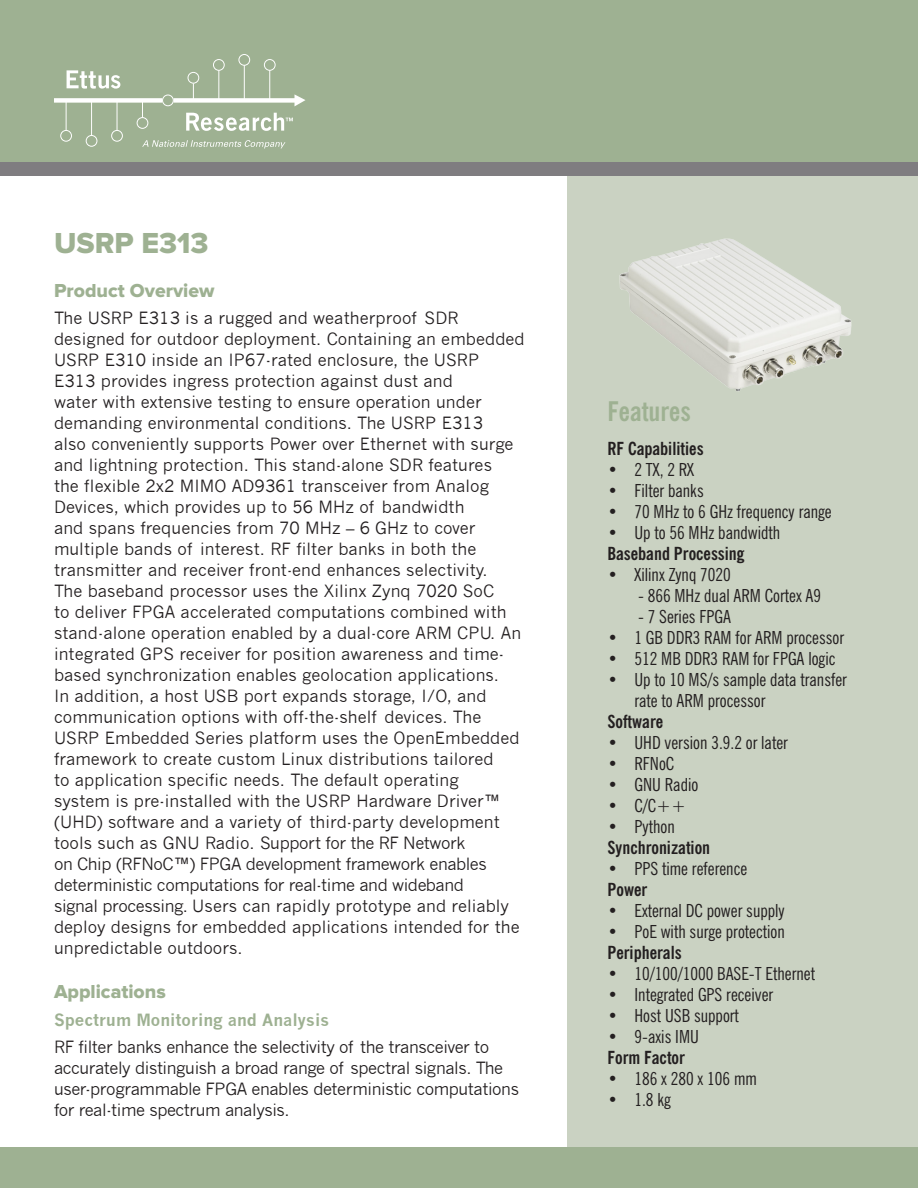
<style>
.page{position:relative;width:918px;height:1188px;background:#fff}
.page>*{position:absolute;margin:0;border:0;box-sizing:border-box;transform-origin:0 0}
.t1{font:30px "Proxima Nova Extrabld";color:#9eb192}
.t2{font:700 condensed 27px "News Gothic BT";color:#9eb192}
.t3{font:19.5px "Proxima Nova Extrabld";color:#9eb192}
.t4{font:condensed 18px/21px "News Gothic BT";color:#231f20}
.t5{font:700 condensed 18px "News Gothic BT";color:#231f20}
.t6{font:16.5px/21px "News Gothic";letter-spacing:.005em;color:#231f20}
.t7{font:16.5px/21px "News Gothic";letter-spacing:-.025em;color:#231f20}
.t8{font:700 16.5px "News Gothic";color:#9eb192}
</style>
<div class="page">
<div style="left:567px;top:176px;width:351px;height:972px;background:#cad2c2"></div>
<div style="left:0;top:0;width:918px;height:176px;background:#7f7d80"></div>
<div style="left:0;top:0;width:918px;height:162px;background:#9eb192"></div>
<div style="left:0;top:1148px;width:918px;height:40px;background:#9eb192"></div>
<svg style="left:54px;top:54px;width:252px;height:94px"></svg>
<img style="left:619px;top:238px;width:233px;height:153px">
<p class="t1" style="left:54px;top:229px;width:156px">USRP E313</p>
<p class="t3" style="left:54px;top:281px;width:162px">Product Overview</p>
<p class="t6" style="left:54px;top:308px;width:472px">The USRP E313 is a rugged and weatherproof SDR designed for outdoor deployment. Containing an embedded USRP E310 inside an IP67-rated enclosure, the USRP E313 provides ingress protection against dust and<br>water with extensive testing to ensure operation under demanding environmental conditions. The USRP E313<br>also conveniently supports Power over Ethernet with surge and lightning protection. This stand-alone SDR features<br>the flexible 2x2 MIMO AD9361 transceiver from Analog Devices, which provides up to 56 MHz of bandwidth<br>and spans frequencies from 70 MHz – 6 GHz to cover multiple bands of interest. RF filter banks in both the transmitter and receiver front-end enhances selectivity.<br>The baseband processor uses the Xilinx Zynq 7020 SoC<br>to deliver FPGA accelerated computations combined with stand-alone operation enabled by a dual-core ARM CPU. An integrated GPS receiver for position awareness and time&shy;based synchronization enables geolocation applications.<br>In addition, a host USB port expands storage, I/O, and communication options with off-the-shelf devices. The USRP Embedded Series platform uses the OpenEmbedded framework to create custom Linux distributions tailored<br>to application specific needs. The default operating<br>system is pre-installed with the USRP Hardware Driver™ (UHD) software and a variety of third-party development tools such as GNU Radio. Support for the RF Network<br>on Chip (RFNoC™) FPGA development framework enables deterministic computations for real-time and wideband<br>signal processing. Users can rapidly prototype and reliably deploy designs for embedded applications intended for the unpredictable outdoors.</p>
<p class="t3" style="left:54px;top:983px;width:113px">Applications</p>
<p class="t8" style="left:54px;top:1010px;width:277px">Spectrum Monitoring and Analysis</p>
<p class="t7" style="left:54px;top:1037px;width:467px">RF filter banks enhance the selectivity of the transceiver to accurately distinguish a broad range of spectral signals. The user-programmable FPGA enables deterministic computations for real-time spectrum analysis.</p>
<p class="t2" style="left:608px;top:395px;width:85px">Features</p>
<p class="t5" style="left:608px;top:438px;width:98px">RF Capabilities</p>
<p class="t4" style="left:608px;top:459px;width:88px">• 2 TX, 2 RX</p>
<p class="t4" style="left:608px;top:480px;width:98px">• Filter banks</p>
<p class="t4" style="left:608px;top:501px;width:226px">• 70 MHz to 6 GHz frequency range</p>
<p class="t4" style="left:608px;top:522px;width:174px">• Up to 56 MHz bandwidth</p>
<p class="t5" style="left:608px;top:543px;width:138px">Baseband Processing</p>
<p class="t4" style="left:608px;top:564px;width:125px">• Xilinx Zynq 7020</p>
<p class="t4" style="left:638px;top:585px;width:185px">- 866 MHz dual ARM Cortex A9</p>
<p class="t4" style="left:638px;top:606px;width:95px">- 7 Series FPGA</p>
<p class="t4" style="left:608px;top:627px;width:238px">• 1 GB DDR3 RAM for ARM processor</p>
<p class="t4" style="left:608px;top:648px;width:229px">• 512 MB DDR3 RAM for FPGA logic</p>
<p class="t4" style="left:634px;top:669px;width:214px;text-indent:-27px">• Up to 10 MS/s sample data transfer rate to ARM processor</p>
<p class="t5" style="left:608px;top:711px;width:57px">Software</p>
<p class="t4" style="left:608px;top:732px;width:182px">• UHD version 3.9.2 or later</p>
<p class="t4" style="left:608px;top:753px;width:68px">• RFNoC</p>
<p class="t4" style="left:608px;top:774px;width:92px">• GNU Radio</p>
<p class="t4" style="left:608px;top:795px;width:80px">• C/C++</p>
<p class="t4" style="left:608px;top:816px;width:69px">• Python</p>
<p class="t5" style="left:608px;top:837px;width:104px">Synchronization</p>
<p class="t4" style="left:608px;top:858px;width:141px">• PPS time reference</p>
<p class="t5" style="left:608px;top:879px;width:41px">Power</p>
<p class="t4" style="left:608px;top:900px;width:179px">• External DC power supply</p>
<p class="t4" style="left:608px;top:921px;width:179px">• PoE with surge protection</p>
<p class="t5" style="left:608px;top:942px;width:76px">Peripherals</p>
<p class="t4" style="left:608px;top:963px;width:209px">• 10/100/1000 BASE-T Ethernet</p>
<p class="t4" style="left:608px;top:984px;width:167px">• Integrated GPS receiver</p>
<p class="t4" style="left:608px;top:1005px;width:133px">• Host USB support</p>
<p class="t4" style="left:608px;top:1026px;width:93px">• 9-axis IMU</p>
<p class="t5" style="left:608px;top:1047px;width:79px">Form Factor</p>
<p class="t4" style="left:608px;top:1068px;width:151px">• 186 x 280 x 106 mm</p>
<p class="t4" style="left:608px;top:1089px;width:65px">• 1.8 kg</p>
</div>
